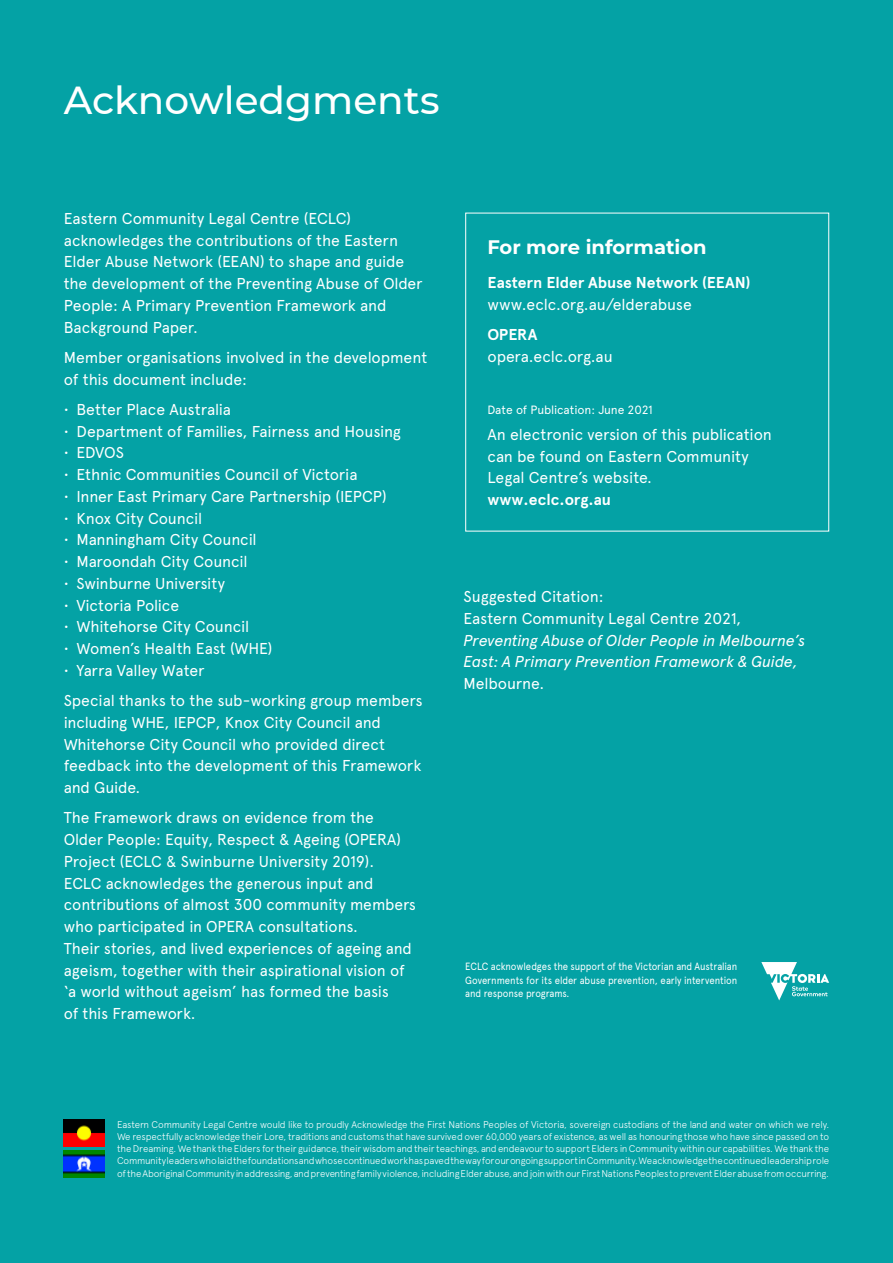
<style>
.page{position:relative;width:893px;height:1263px;background:#04a2a5}
.page>*{position:absolute;margin:0;border:0;box-sizing:border-box;transform-origin:0 0}
.t1{font:500 39px "Montserrat";color:#fff}
.t2{font:700 19.5px "Montserrat";color:#fff}
.t3{font:15.75px/21.8px "Apercu Pro";letter-spacing:-.01em;color:#fff}
.t4{font:italic 15.75px/21.8px "Apercu Pro";letter-spacing:-.015em;color:#fff}
.t5{font:700 15.75px "Apercu Pro";letter-spacing:-.005em;color:#fff}
.t6{font:12px "Apercu Pro";letter-spacing:-.01em;color:#fff}
.t7{font:10.5px/13.5px "Apercu";letter-spacing:-.005em;color:#fff;text-align:justify;scale:.91 1}
.t8{font:300 9.75px/12.1px "Apercu Pro";letter-spacing:-.015em;color:#fff;text-align:justify}
</style>
<div class="page">
<img style="left:64px;top:1150px;width:41px;height:28px">
<img style="left:64px;top:1119px;width:41px;height:28px">
<svg style="left:761px;top:962px;width:68px;height:38px"></svg>
<h1 class="t1" style="left:64px;top:73px;width:377px">Acknowledgments</h1>
<p class="t3" style="left:64px;top:206px;width:360px">Eastern Community Legal Centre (ECLC) acknowledges the contributions of the Eastern Elder Abuse Network (EEAN) to shape and guide the development of the Preventing Abuse of Older People: A Primary Prevention Framework and Background Paper.</p>
<p class="t3" style="left:64px;top:345px;width:365px">Member organisations involved in the development of this document include:</p>
<p class="t3" style="left:64px;top:397px;width:169px">• Better Place Australia</p>
<p class="t3" style="left:64px;top:419px;width:339px">• Department of Families, Fairness and Housing</p>
<p class="t3" style="left:64px;top:441px;width:62px">• EDVOS</p>
<p class="t3" style="left:64px;top:463px;width:295px">• Ethnic Communities Council of Victoria</p>
<p class="t3" style="left:64px;top:484px;width:324px">• Inner East Primary Care Partnership (IEPCP)</p>
<p class="t3" style="left:64px;top:506px;width:140px">• Knox City Council</p>
<p class="t3" style="left:64px;top:528px;width:194px">• Manningham City Council</p>
<p class="t3" style="left:64px;top:550px;width:185px">• Maroondah City Council</p>
<p class="t3" style="left:64px;top:571px;width:163px">• Swinburne University</p>
<p class="t3" style="left:64px;top:593px;width:117px">• Victoria Police</p>
<p class="t3" style="left:64px;top:615px;width:187px">• Whitehorse City Council</p>
<p class="t3" style="left:64px;top:637px;width:210px">• Women’s Health East (WHE)</p>
<p class="t3" style="left:64px;top:654px;width:360px;line-height:30.3px">• Yarra Valley Water<br>Special thanks to the sub-working group members</p>
<p class="t3" style="left:64px;top:710px;width:359px">including WHE, IEPCP, Knox City Council and Whitehorse City Council who provided direct feedback into the development of this Framework and Guide.</p>
<p class="t3" style="left:64px;top:806px;width:354px">The Framework draws on evidence from the Older People: Equity, Respect &amp; Ageing (OPERA)<br>Project (ECLC &amp; Swinburne University 2019).<br>ECLC acknowledges the generous input and contributions of almost 300 community members who participated in OPERA consultations.<br>Their stories, and lived experiences of ageing and ageism, together with their aspirational vision of ‘a world without ageism’ has formed the basis<br>of this Framework.</p>
<p class="t2" style="left:487px;top:233px;width:221px">For more information</p>
<p class="t5" style="left:487px;top:271px;width:265px">Eastern Elder Abuse Network (EEAN)</p>
<p class="t3" style="left:487px;top:292px;width:206px">www.eclc.org.au/elderabuse</p>
<p class="t5" style="left:487px;top:323px;width:52px">OPERA</p>
<p class="t3" style="left:487px;top:344px;width:127px">opera.eclc.org.au</p>
<p class="t6" style="left:487px;top:401px;width:167px">Date of Publication: June 2021</p>
<p class="t3" style="left:487px;top:422px;width:286px">An electronic version of this publication can be found on Eastern Community<br>Legal Centre’s website.</p>
<p class="t5" style="left:487px;top:488px;width:125px">www.eclc.org.au</p>
<p class="t3" style="left:463px;top:585px;width:279px">Suggested Citation:<br>Eastern Community Legal Centre 2021,</p>
<p class="t4" style="left:463px;top:628px;width:343px">Preventing Abuse of Older People in Melbourne’s<br>East: A Primary Prevention Framework &amp; Guide,</p>
<p class="t3" style="left:463px;top:672px;width:82px">Melbourne.</p>
<p class="t7" style="left:465px;top:960px;width:300px">ECLC acknowledges the support of the Victorian and Australian Governments for its elder abuse prevention, early intervention and response programs.</p>
<p class="t8" style="left:117px;top:1118px;width:714px">Eastern Community Legal Centre would like to proudly Acknowledge the First Nations Peoples of Victoria, sovereign custodians of the land and water on which we rely.<br>We respectfully acknowledge their Lore, traditions and customs that have survived over 60,000 years of existence, as well as honouring those who have since passed on to the Dreaming. We thank the Elders for their guidance, their wisdom and their teachings, and endeavour to support Elders in Community within our capabilities. We thank the Community leaders who laid the foundations and whose continued work has paved the way for our ongoing support in Community. We acknowledge the continued leadership role of the Aboriginal Community in addressing, and preventing family violence, including Elder abuse, and join with our First Nations Peoples to prevent Elder abuse from occurring.</p>
</div>
